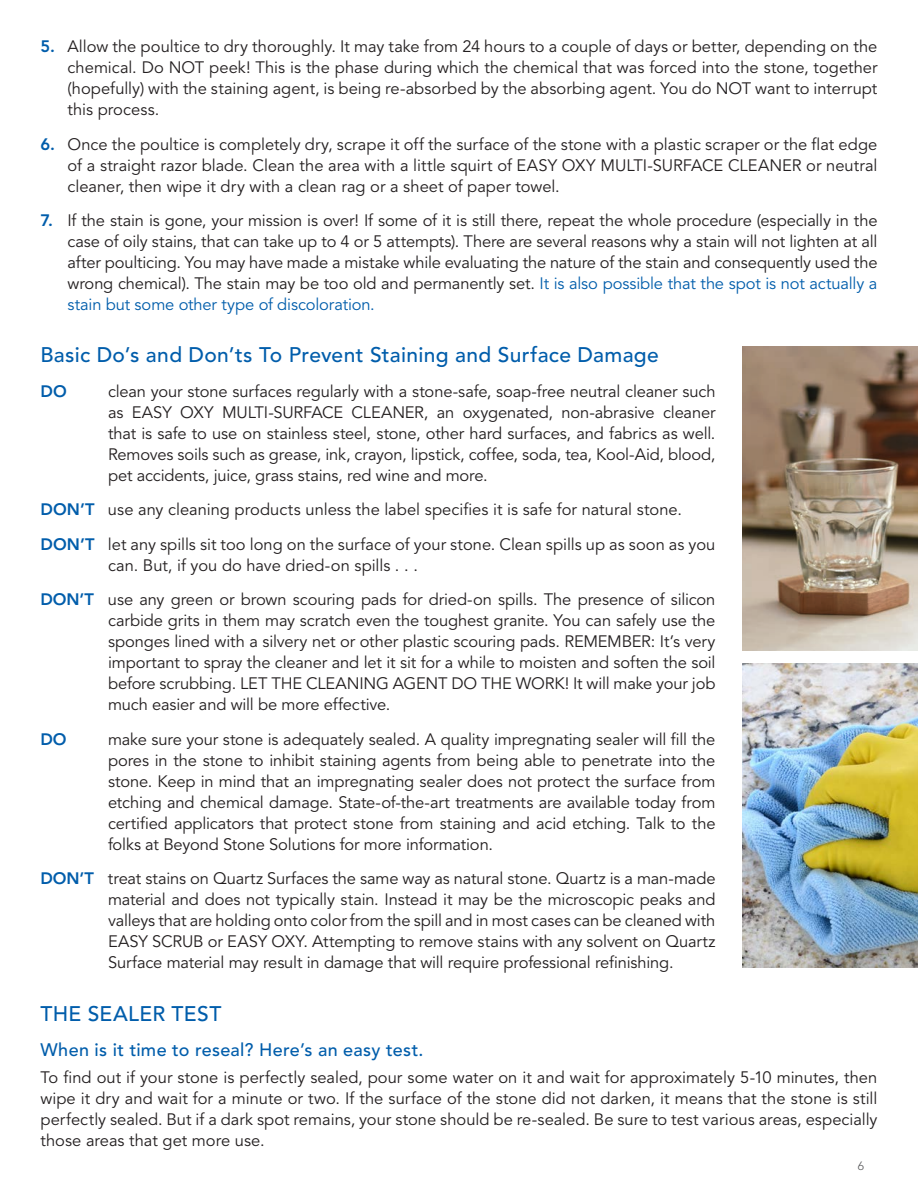
<style>
.page{position:relative;width:918px;height:1188px;background:#fff}
.page>*{position:absolute;margin:0;border:0;box-sizing:border-box;transform-origin:0 0}
.SUBHEAD{font:500 21px "Avenir LT Std";letter-spacing:.015em;color:#015dab}
.SUBHEAD-2{font:500 18px "Avenir LT Std";letter-spacing:.02em;color:#015dab}
.dos_and_donts{font:16.5px/21px "Avenir LT Std";letter-spacing:-.005em;color:#231f20;text-align:justify}
.numbered_sections{font:16.5px/21px "Avenir LT Std";color:#231f20;text-align:justify}
.BODY{font:16.5px/21px "Avenir LT Std";color:#231f20;text-align:justify}
.dos_and_donts-2{font:800 16.5px "Avenir LT Std";color:#015dab}
.t1{font:300 12px "Avenir LT Std";color:#57585a}
.s1{font-weight:800;color:#015dab}
.s2{color:#015dab}
</style>
<div class="page">
<img style="left:742px;top:664px;width:176px;height:304px">
<img style="left:742px;top:347px;width:176px;height:303px">
<p class="numbered_sections" style="left:68px;top:36px;width:812px;text-indent:-27px"><span class="s1">5.</span> Allow the poultice to dry thoroughly. It may take from 24 hours to a couple of days or better, depending on the chemical. Do NOT peek! This is the phase during which the chemical that was forced into the stone, together (hopefully) with the staining agent, is being re-absorbed by the absorbing agent. You do NOT want to interrupt this process.</p>
<p class="numbered_sections" style="left:68px;top:134px;width:812px;text-indent:-27px"><span class="s1">6.</span> Once the poultice is completely dry, scrape it off the surface of the stone with a plastic scraper or the flat edge of a straight razor blade. Clean the area with a little squirt of EASY OXY MULTI-SURFACE CLEANER or neutral cleaner, then wipe it dry with a clean rag or a sheet of paper towel.</p>
<p class="numbered_sections" style="left:68px;top:210px;width:812px;text-indent:-27px"><span class="s1">7.</span> If the stain is gone, your mission is over! If some of it is still there, repeat the whole procedure (especially in the case of oily stains, that can take up to 4 or 5 attempts). There are several reasons why a stain will not lighten at all after poulticing. You may have made a mistake while evaluating the nature of the stain and consequently used the wrong chemical). The stain may be too old and permanently set. <span class="s2">It is also possible that the spot is not actually a stain but some other type of discoloration.</span></p>
<p class="SUBHEAD" style="left:40px;top:343px;width:620px">Basic Do’s and Don’ts To Prevent Staining and Surface Damage</p>
<p class="dos_and_donts-2" style="left:40px;top:381px;width:28px">DO</p>
<p class="dos_and_donts" style="left:108px;top:381px;width:609px">clean your stone surfaces regularly with a stone-safe, soap-free neutral cleaner such as EASY OXY MULTI-SURFACE CLEANER, an oxygenated, non-abrasive cleaner that is safe to use on stainless steel, stone, other hard surfaces, and fabrics as well.<br>Removes soils such as grease, ink, crayon, lipstick, coffee, soda, tea, Kool-Aid, blood, pet accidents, juice, grass stains, red wine and more.</p>
<p class="dos_and_donts" style="left:40px;top:500px;width:643px"><span class="s1">DON’T</span> use any cleaning products unless the label specifies it is safe for natural stone.</p>
<p class="dos_and_donts" style="left:108px;top:534px;width:609px;text-indent:-68px"><span class="s1">DON’T</span> let any spills sit too long on the surface of your stone. Clean spills up as soon as you can. But, if you do have dried-on spills . . .</p>
<p class="dos_and_donts" style="left:108px;top:590px;width:609px;text-indent:-68px"><span class="s1">DON’T</span> use any green or brown scouring pads for dried-on spills. The presence of silicon carbide grits in them may scratch even the toughest granite. You can safely use the sponges lined with a silvery net or other plastic scouring pads. REMEMBER: It’s very important to spray the cleaner and let it sit for a while to moisten and soften the soil before scrubbing. LET THE CLEANING AGENT DO THE WORK! It will make your job much easier and will be more effective.</p>
<p class="dos_and_donts-2" style="left:40px;top:729px;width:28px">DO</p>
<p class="dos_and_donts" style="left:108px;top:729px;width:609px">make sure your stone is adequately sealed. A quality impregnating sealer will fill the pores in the stone to inhibit staining agents from being able to penetrate into the stone. Keep in mind that an impregnating sealer does not protect the surface from etching and chemical damage. State-of-the-art treatments are available today from certified applicators that protect stone from staining and acid etching. Talk to the folks at Beyond Stone Solutions for more information.</p>
<p class="dos_and_donts" style="left:108px;top:869px;width:609px;text-indent:-68px"><span class="s1">DON’T</span> treat stains on Quartz Surfaces the same way as natural stone. Quartz is a man-made material and does not typically stain. Instead it may be the microscopic peaks and valleys that are holding onto color from the spill and in most cases can be cleaned with EASY SCRUB or EASY OXY. Attempting to remove stains with any solvent on Quartz Surface material may result in damage that will require professional refinishing.</p>
<p class="SUBHEAD" style="left:40px;top:1001px;width:182px">THE SEALER TEST</p>
<p class="SUBHEAD-2" style="left:40px;top:1039px;width:384px">When is it time to reseal? Here’s an easy test.</p>
<p class="BODY" style="left:40px;top:1068px;width:839px">To find out if your stone is perfectly sealed, pour some water on it and wait for approximately 5-10 minutes, then wipe it dry and wait for a minute or two. If the surface of the stone did not darken, it means that the stone is still perfectly sealed. But if a dark spot remains, your stone should be re-sealed. Be sure to test various areas, especially those areas that get more use.</p>
<p class="t1" style="left:858px;top:1159px;width:8px">6</p>
</div>
